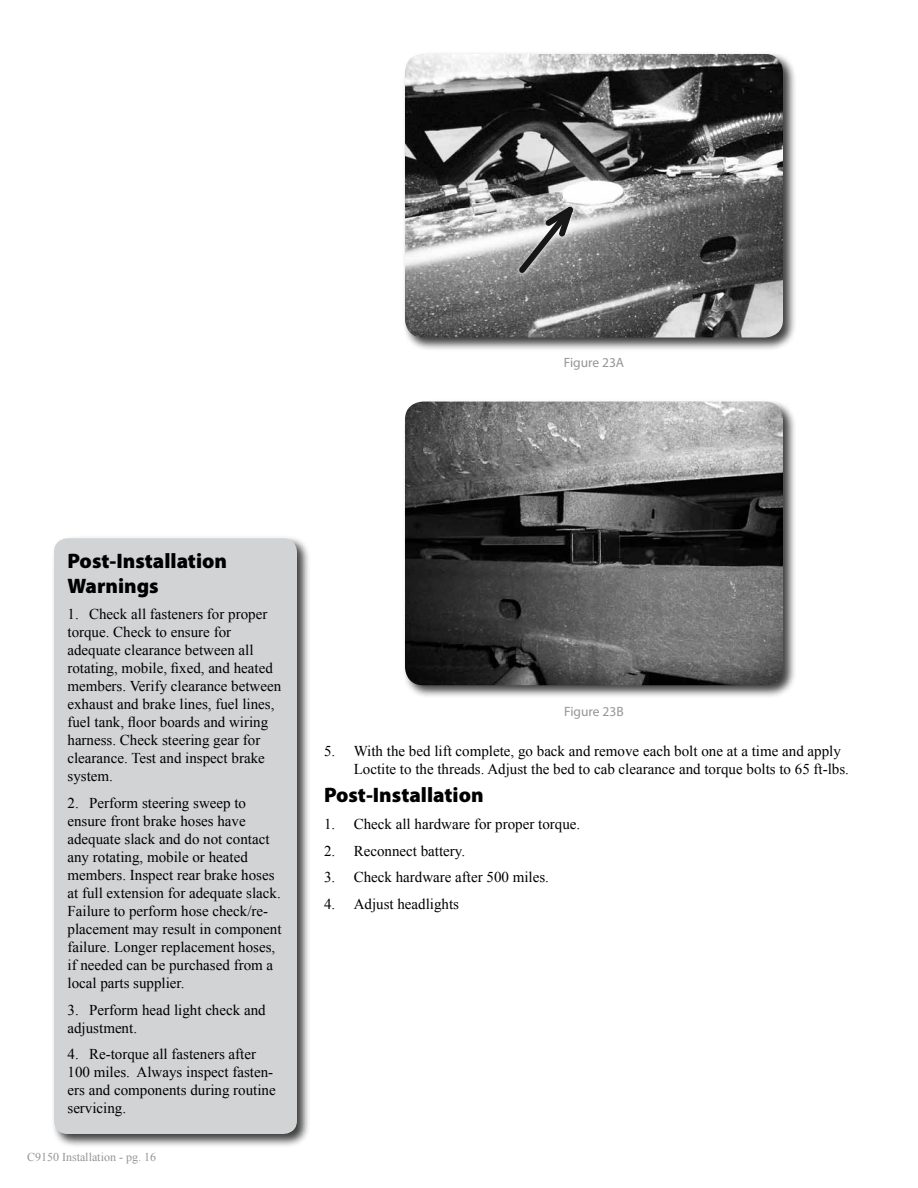
<style>
.page{position:relative;width:918px;height:1188px;background:#fff}
.page>*{position:absolute;margin:0;border:0;box-sizing:border-box;transform-origin:0 0}
.t1{font:900 21px/25.2px "Myriad Pro";color:#000}
.t2{font:15px/18px "Times New Roman";color:#000}
.t3{font:13.5px "Myriad Pro";color:#939598}
.t4{font:12px "Times New Roman";color:#939598}
</style>
<div class="page">
<div style="left:402px;top:51px;width:395px;height:300px;background:#000;opacity:.75"></div>
<img style="left:405px;top:54px;width:378px;height:284px">
<svg style="left:514px;top:196px;width:67px;height:82px;background:#9d9d9d"></svg>
<div style="left:402px;top:399px;width:394px;height:300px;background:#000;opacity:.75"></div>
<img style="left:405px;top:402px;width:378px;height:283px">
<div style="left:51px;top:536px;width:260px;height:612px;background:#000;opacity:.75"></div>
<div style="left:54px;top:538px;width:243px;height:596px;background:#d1d3d4;border-radius:14px"></div>
<p class="t3" style="left:564px;top:354px;width:62px">Figure 23A</p>
<h1 class="t1" style="left:68px;top:547px;width:161px">Post-Installation<br>Warnings</h1>
<p class="t2" style="left:68px;top:605px;width:215px">1. Check all fasteners for proper torque. Check to ensure for adequate clearance between all rotating, mobile, fixed, and heated members. Verify clearance between exhaust and brake lines, fuel lines, fuel tank, floor boards and wiring harness. Check steering gear for clearance. Test and inspect brake system.</p>
<p class="t2" style="left:68px;top:794px;width:216px">2. Perform steering sweep to ensure front brake hoses have adequate slack and do not contact any rotating, mobile or heated members. Inspect rear brake hoses at full extension for adequate slack.<br>Failure to perform hose check/re&shy;placement may result in component failure. Longer replacement hoses, if needed can be purchased from a local parts supplier.</p>
<p class="t2" style="left:68px;top:1000px;width:200px">3. Perform head light check and adjustment.</p>
<p class="t2" style="left:68px;top:1045px;width:210px">4. Re-torque all fasteners after<br>100 miles. Always inspect fasten&shy;ers and components during routine servicing.</p>
<p class="t4" style="left:27px;top:1149px;width:130px">C9150 Installation - pg. 16</p>
<p class="t3" style="left:564px;top:703px;width:61px">Figure 23B</p>
<p class="t2" style="left:354px;top:742px;width:497px;text-indent:-30px">5. With the bed lift complete, go back and remove each bolt one at a time and apply<br>Loctite to the threads. Adjust the bed to cab clearance and torque bolts to 65 ft-lbs.</p>
<h1 class="t1" style="left:324px;top:782px;width:161px">Post-Installation</h1>
<p class="t2" style="left:324px;top:815px;width:258px">1. Check all hardware for proper torque.</p>
<p class="t2" style="left:324px;top:841px;width:143px">2. Reconnect battery.</p>
<p class="t2" style="left:324px;top:868px;width:227px">3. Check hardware after 500 miles.</p>
<p class="t2" style="left:324px;top:895px;width:137px">4. Adjust headlights</p>
</div>
